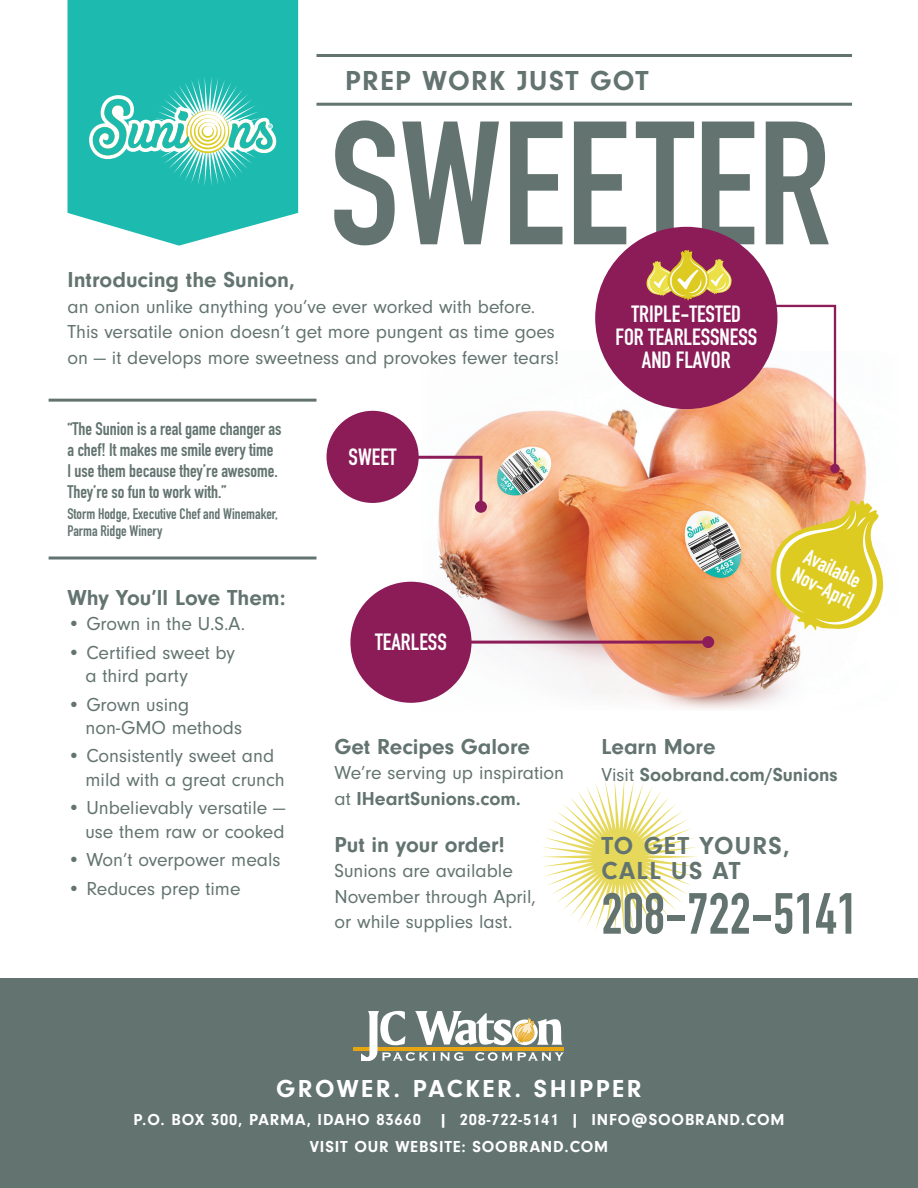
<style>
.page{position:relative;width:918px;height:1188px;background:#fff}
.page>*{position:absolute;margin:0;border:0;box-sizing:border-box;transform-origin:0 0}
.t1{font:700 172.5px "DIN Condensed";color:#637470}
.t2{font:700 57px "DIN Condensed";color:#637470}
.t3{font:700 28.5px "Neuzeit Gro";letter-spacing:.05em;color:#637470}
.t4{font:700 25.5px "Neuzeit Gro";letter-spacing:.1em;color:#fff}
.t5{font:700 25.5px/25.5px "Neuzeit Gro";letter-spacing:.05em;color:#637470}
.t6{font:700 23.1px/23.1px "DIN Condensed";color:#fff;text-align:center}
.t7{font:700 22.5px "Neuzeit Gro";color:#637470}
.t8{font:700 21.6px "DIN Condensed";color:#fff}
.t9{font:19.5px/25.5px "Neuzeit Gro";color:#637470}
.t10{font:700 19.5px "Neuzeit Gro";color:#637470}
.t11{font:700 18px/21px "DIN Condensed";color:#637470}
.t12{font:700 16.5px "Neuzeit Gro";letter-spacing:.05em;color:#fff}
.t13{font:700 15px/16.5px "DIN Condensed";color:#637470}
.s1{font-weight:700}
.s2{font-weight:400}
</style>
<div class="page">
<img style="left:437px;top:467px;width:429px;height:224px">
<svg style="left:350px;top:584px;width:387px;height:107px"></svg>
<svg style="left:274px;top:245px;width:450px;height:263px"></svg>
<svg style="left:688px;top:226px;width:178px;height:241px"></svg>
<div style="left:417px;top:275px;width:18px;height:443px;background:#fff"></div>
<svg style="left:371px;top:454px;width:113px;height:56px"></svg>
<div style="left:475px;top:501px;width:12px;height:12px;background:#8d1d59;border-radius:50%"></div>
<div style="left:327px;top:411px;width:92px;height:92px;background:#8b1c58;border-radius:50%"></div>
<hr style="left:316px;top:54px;width:536px;height:3px;background:#637470">
<hr style="left:316px;top:103px;width:536px;height:3px;background:#637470">
<div style="left:0;top:978px;width:918px;height:210px;background:#637470"></div>
<hr style="left:354px;top:1047px;width:210px;height:3px;background:#e7a512">
<svg style="left:361px;top:1010px;width:203px;height:51px"></svg>
<svg style="left:749px;top:304px;width:88px;height:167px"></svg>
<div style="left:830px;top:464px;width:10px;height:9px;background:#8d1d59;border-radius:50%"></div>
<hr style="left:399px;top:641px;width:309px;height:3px;background:#8d1d59">
<div style="left:702px;top:636px;width:12px;height:12px;background:#8d1d59;border-radius:50%"></div>
<svg style="left:68px;top:0;width:230px;height:246px;background:#35c2b7"></svg>
<div style="left:595px;top:227px;width:182px;height:182px;background:#8b1c58;border-radius:50%"></div>
<hr style="left:49px;top:399px;width:267px;height:3px;background:#637470">
<hr style="left:49px;top:557px;width:267px;height:3px;background:#637470">
<svg style="left:89px;top:77px;width:188px;height:109px"></svg>
<svg style="left:646px;top:250px;width:86px;height:51px"></svg>
<svg style="left:768px;top:501px;width:116px;height:130px;background:#e8ce5b"></svg>
<div style="left:350px;top:582px;width:122px;height:121px;background:#8b1c58;border-radius:50%"></div>
<svg style="left:542px;top:780px;width:155px;height:154px"></svg>
<p class="t3" style="left:345px;top:64px;width:305px">PREP WORK JUST GOT</p>
<p class="t1" style="left:329px;top:68px;width:503px">SWEETER</p>
<p class="t7" style="left:68px;top:267px;width:229px">Introducing the Sunion,</p>
<p class="t9" style="left:68px;top:294px;width:493px">an onion unlike anything you’ve ever worked with before.<br>This versatile onion doesn’t get more pungent as time goes on — it develops more sweetness and provokes fewer tears!</p>
<p class="t11" style="left:68px;top:419px;width:216px">“The Sunion is a real game changer as a chef! It makes me smile every time<br>I use them because they’re awesome.<br>They’re so fun to work with.”</p>
<p class="t13" style="left:68px;top:506px;width:212px">Storm Hodge, Executive Chef and Winemaker,<br>Parma Ridge Winery</p>
<p class="t7" style="left:68px;top:585px;width:220px">Why You’ll Love Them:</p>
<p class="t9" style="left:68px;top:611px;width:179px">• Grown in the U.S.A.</p>
<p class="t9" style="left:86px;top:641px;width:151px;line-height:23.4px;text-indent:-18px">• Certified sweet by a third party</p>
<p class="t9" style="left:86px;top:693px;width:158px;line-height:23.4px;text-indent:-18px">• Grown using non-GMO methods</p>
<p class="t9" style="left:86px;top:745px;width:201px;line-height:23.4px;text-indent:-18px">• Consistently sweet and mild with a great crunch</p>
<p class="t9" style="left:68px;top:797px;width:219px;line-height:23.4px;text-align:right">• Unbelievably versatile — use them raw or cooked</p>
<p class="t9" style="left:68px;top:847px;width:215px">• Won’t overpower meals</p>
<p class="t9" style="left:68px;top:876px;width:175px">• Reduces prep time</p>
<p class="t6" style="left:349px;top:445px;width:49px">SWEET</p>
<p class="t6" style="left:375px;top:630px;width:73px">TEARLESS</p>
<p class="t7" style="left:334px;top:734px;width:197px">Get Recipes Galore</p>
<p class="t9" style="left:334px;top:760px;width:231px">We’re serving up inspiration at <span class="s1">IHeartSunions.com.</span></p>
<p class="t7" style="left:334px;top:832px;width:172px">Put in your order!</p>
<p class="t9" style="left:334px;top:859px;width:203px">Sunions are available<br>November through April, or while supplies last.</p>
<p class="t6" style="left:631px;top:302px;width:111px">TRIPLE-TESTED</p>
<p class="t6" style="left:615px;top:325px;width:143px">FOR TEARLESSNESS<br>AND FLAVOR</p>
<p class="t8" style="left:812px;top:542px;width:62px;rotate:26deg">Available</p>
<p class="t8" style="left:801px;top:560px;width:66px;rotate:26deg">Nov-April</p>
<p class="t7" style="left:602px;top:734px;width:116px">Learn More</p>
<p class="t10" style="left:602px;top:763px;width:238px"><span class="s2">Visit</span> Soobrand.com/Sunions</p>
<p class="t5" style="left:602px;top:833px;width:190px">TO GET YOURS,<br>CALL US AT</p>
<p class="t2" style="left:602px;top:875px;width:258px">208-722-5141</p>
<p class="t4" style="left:276px;top:1074px;width:367px">GROWER. PACKER. SHIPPER</p>
<p class="t12" style="left:134px;top:1110px;width:652px">P.O. BOX 300, PARMA, IDAHO 83660 | 208-722-5141 | INFO@SOOBRAND.COM</p>
<p class="t12" style="left:310px;top:1137px;width:300px">VISIT OUR WEBSITE: SOOBRAND.COM</p>
</div>
